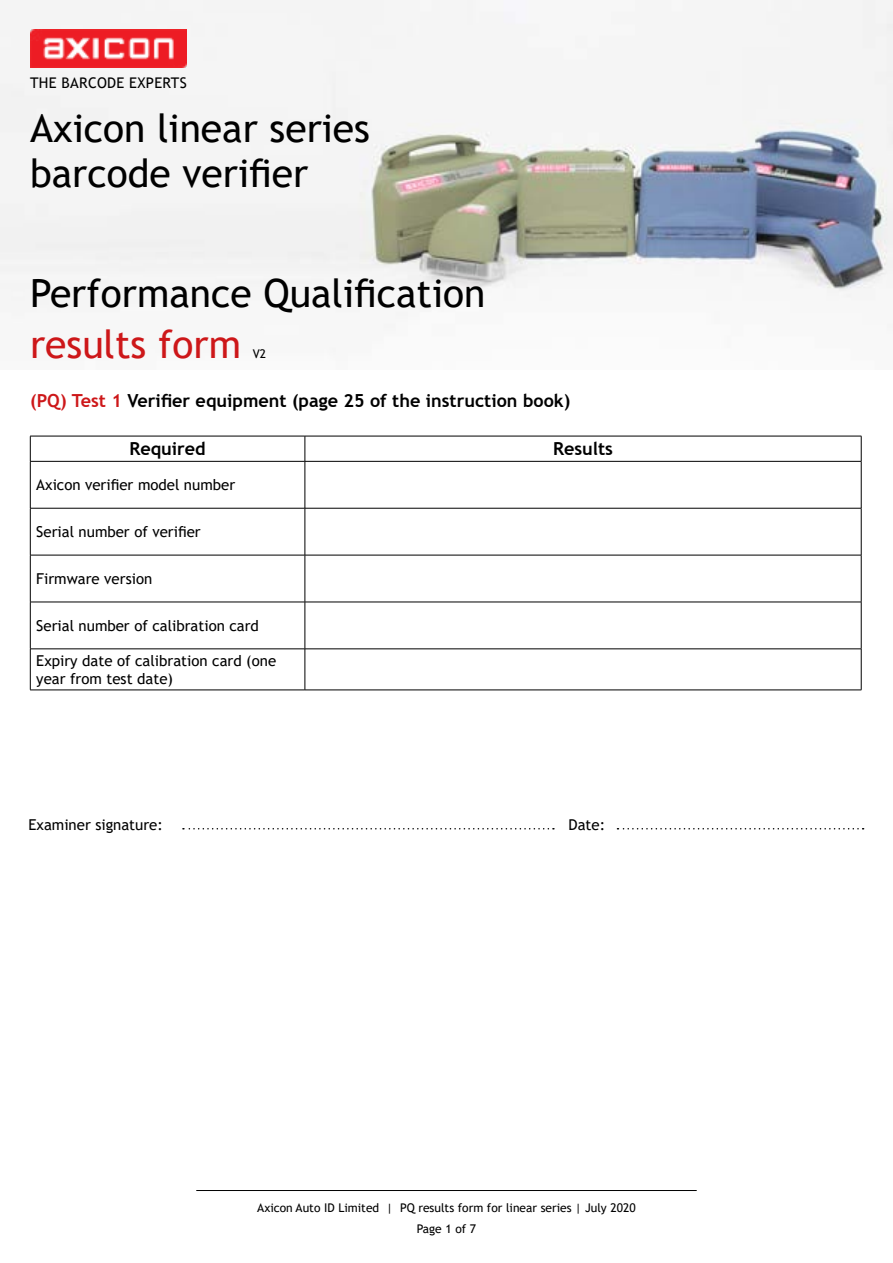
<style>
.page{position:relative;width:893px;height:1263px;background:#fff}
.page>*{position:absolute;margin:0;border:0;box-sizing:border-box;transform-origin:0 0}
.t1{font:39px/45px "Trebuchet MS";color:#000}
.t2{font:39px "Trebuchet MS";color:#cd1719}
.t3{font:700 18px "Trebuchet MS";color:#000}
.t4{font:15px/18px "Trebuchet MS";color:#000}
.t5{font:14.7px "Trebuchet MS";letter-spacing:.02em;color:#000}
.t6{font:12px "Trebuchet MS";color:#000}
.s1{color:#cd1719}
</style>
<div class="page">
<hr style="left:196px;top:1190px;width:501px;height:1px;background:#000">
<img style="left:0;top:0;width:893px;height:309px">
<img style="left:30px;top:30px;width:157px;height:38px">
<hr style="left:30px;top:436px;width:275px;height:1px;background:#000">
<svg style="left:30px;top:436px;width:1px;height:25px"></svg>
<hr style="left:305px;top:436px;width:556px;height:1px;background:#000">
<svg style="left:305px;top:436px;width:1px;height:25px"></svg>
<svg style="left:861px;top:436px;width:1px;height:25px"></svg>
<hr style="left:30px;top:461px;width:275px;height:1px;background:#000">
<hr style="left:30px;top:461px;width:1px;height:47px;background:#000">
<hr style="left:305px;top:461px;width:556px;height:1px;background:#000">
<hr style="left:305px;top:461px;width:1px;height:47px;background:#000">
<hr style="left:861px;top:461px;width:1px;height:47px;background:#000">
<hr style="left:30px;top:508px;width:275px;height:1px;background:#000">
<hr style="left:30px;top:508px;width:1px;height:47px;background:#000">
<hr style="left:305px;top:508px;width:556px;height:1px;background:#000">
<hr style="left:305px;top:508px;width:1px;height:47px;background:#000">
<hr style="left:861px;top:508px;width:1px;height:47px;background:#000">
<hr style="left:30px;top:555px;width:275px;height:1px;background:#000">
<hr style="left:30px;top:555px;width:1px;height:47px;background:#000">
<hr style="left:305px;top:555px;width:556px;height:1px;background:#000">
<hr style="left:305px;top:555px;width:1px;height:47px;background:#000">
<hr style="left:861px;top:555px;width:1px;height:47px;background:#000">
<hr style="left:30px;top:602px;width:275px;height:1px;background:#000">
<hr style="left:30px;top:602px;width:1px;height:47px;background:#000">
<hr style="left:305px;top:602px;width:556px;height:1px;background:#000">
<hr style="left:305px;top:602px;width:1px;height:47px;background:#000">
<hr style="left:861px;top:602px;width:1px;height:47px;background:#000">
<hr style="left:30px;top:649px;width:275px;height:1px;background:#000">
<hr style="left:30px;top:649px;width:1px;height:41px;background:#000">
<hr style="left:305px;top:649px;width:556px;height:1px;background:#000">
<hr style="left:305px;top:649px;width:1px;height:41px;background:#000">
<hr style="left:861px;top:649px;width:1px;height:41px;background:#000">
<hr style="left:30px;top:690px;width:275px;height:1px;background:#000">
<hr style="left:305px;top:690px;width:556px;height:1px;background:#000">
<svg style="left:183px;top:828px;width:371px;height:1px"></svg>
<svg style="left:617px;top:828px;width:247px;height:1px"></svg>
<p class="t5" style="left:30px;top:73px;width:158px">THE BARCODE EXPERTS</p>
<h1 class="t1" style="left:30px;top:105px;width:341px">Axicon linear series barcode verifier</h1>
<h1 class="t1" style="left:30px;top:270px;width:457px">Performance Qualification</h1>
<h1 class="t2" style="left:30px;top:319px;width:212px">results form</h1>
<p class="t6" style="left:253px;top:346px;width:15px">V2</p>
<p class="t3" style="left:30px;top:389px;width:542px"><span class="s1">(PQ) Test 1</span> Verifier equipment (page 25 of the instruction book)</p>
<p class="t3" style="left:129px;top:438px;width:78px">Required</p>
<p class="t3" style="left:553px;top:438px;width:61px">Results</p>
<p class="t4" style="left:36px;top:476px;width:200px">Axicon verifier model number</p>
<p class="t4" style="left:36px;top:523px;width:166px">Serial number of verifier</p>
<p class="t4" style="left:36px;top:570px;width:117px">Firmware version</p>
<p class="t4" style="left:36px;top:616px;width:224px">Serial number of calibration card</p>
<p class="t4" style="left:36px;top:651px;width:241px">Expiry date of calibration card (one year from test date)</p>
<p class="t4" style="left:28px;top:816px;width:136px">Examiner signature:</p>
<p class="t4" style="left:568px;top:816px;width:38px">Date:</p>
<p class="t6" style="left:257px;top:1200px;width:380px">Axicon Auto ID Limited | PQ results form for linear series | July 2020</p>
<p class="t6" style="left:417px;top:1221px;width:61px">Page 1 of 7</p>
</div>
